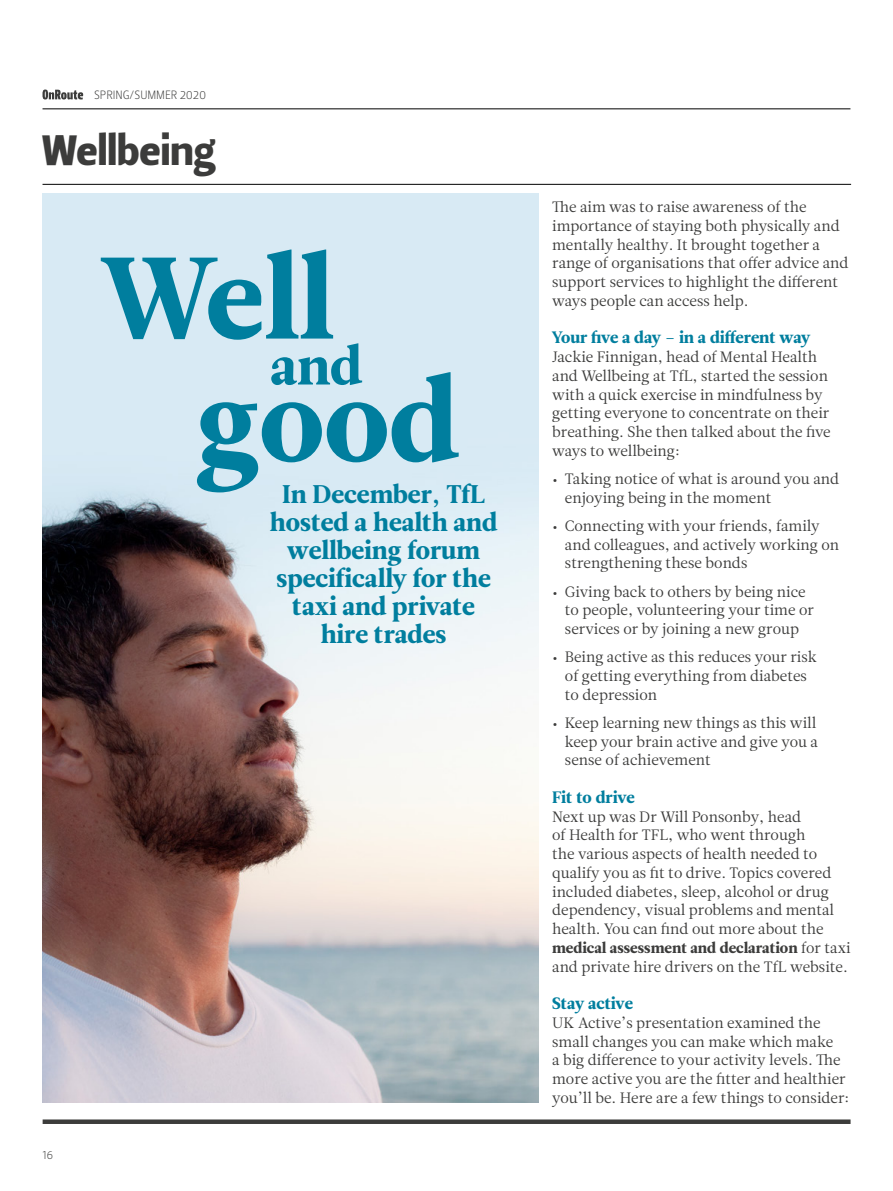
<style>
.page{position:relative;width:893px;height:1191px;background:#fff}
.page>*{position:absolute;margin:0;border:0;box-sizing:border-box;transform-origin:0 0}
.well_and_good_header{font:115.65px "Leitura News Roman 4";color:#007e9e}
.well_and_good_header-2{font:53.4px "Leitura News Roman 4";color:#007e9e}
.Page_Heading{font:42.3px "Leitura Sans Grot 4";color:#3c3c3b}
.standfirst_centered{font:25.5px/28.2px "Leitura News Roman 4";color:#007e9e;text-align:center}
.subhead{font:16.5px "Leitura News Roman 4";color:#007e9e}
.body_copy{font:15px/18.8px "Leitura News Roman 1";color:#3c3c3b}
.body_copy_bullets{font:15px/18.8px "Leitura News Roman 1";color:#3c3c3b}
.t1{font:12px "Leitura Sans Grot 1";letter-spacing:-.005em;color:#3c3c3b}
.s1{font-family:"Leitura News Roman 4"}
</style>
<div class="page">
<img style="left:43px;top:193px;width:495px;height:910px">
<hr style="left:43px;top:184px;width:808px;height:1px;background:#000">
<svg style="left:43px;top:90px;width:40px;height:10px"></svg>
<hr style="left:43px;top:108px;width:807px;height:1px;background:#000">
<div style="left:43px;top:1119px;width:808px;height:5px;background:#3c3c3b"></div>
<p class="t1" style="left:94px;top:88px;width:114px">SPRING/SUMMER 2020</p>
<h3 class="Page_Heading" style="left:43px;top:125px;width:173px">Wellbeing</h3>
<h2 class="well_and_good_header" style="left:101px;top:229px;width:234px">Well</h2>
<h2 class="well_and_good_header-2" style="left:270px;top:334px;width:93px">and</h2>
<h2 class="well_and_good_header" style="left:197px;top:352px;width:263px">good</h2>
<p class="standfirst_centered" style="left:270px;top:480px;width:229px">In December, TfL hosted a health and wellbeing forum specifically for the taxi and private hire trades</p>
<p class="t1" style="left:43px;top:1148px;width:12px">16</p>
<p class="body_copy" style="left:552px;top:198px;width:298px">The aim was to raise awareness of the importance of staying both physically and mentally healthy. It brought together a range of organisations that offer advice and support services to highlight the different ways people can access help.</p>
<h3 class="subhead" style="left:552px;top:328px;width:260px">Your five a day – in a different way</h3>
<p class="body_copy" style="left:552px;top:348px;width:280px">Jackie Finnigan, head of Mental Health and Wellbeing at TfL, started the session with a quick exercise in mindfulness by getting everyone to concentrate on their breathing. She then talked about the five ways to wellbeing:</p>
<p class="body_copy_bullets" style="left:565px;top:469px;width:276px;text-indent:-13px">• Taking notice of what is around you and enjoying being in the moment</p>
<p class="body_copy_bullets" style="left:565px;top:516px;width:276px;text-indent:-13px">• Connecting with your friends, family and colleagues, and actively working on strengthening these bonds</p>
<p class="body_copy_bullets" style="left:565px;top:582px;width:251px;text-indent:-13px">• Giving back to others by being nice to people, volunteering your time or services or by joining a new group</p>
<p class="body_copy_bullets" style="left:565px;top:648px;width:253px;text-indent:-13px">• Being active as this reduces your risk of getting everything from diabetes to depression</p>
<p class="body_copy_bullets" style="left:565px;top:713px;width:255px;text-indent:-13px">• Keep learning new things as this will keep your brain active and give you a sense of achievement</p>
<h3 class="subhead" style="left:552px;top:787px;width:84px">Fit to drive</h3>
<p class="body_copy" style="left:552px;top:807px;width:300px">Next up was Dr Will Ponsonby, head<br>of Health for TFL, who went through<br>the various aspects of health needed to qualify you as fit to drive. Topics covered included diabetes, sleep, alcohol or drug dependency, visual problems and mental health. You can find out more about the <span class="s1">medical assessment and declaration</span> for taxi and private hire drivers on the TfL website.</p>
<h3 class="subhead" style="left:552px;top:993px;width:82px">Stay active</h3>
<p class="body_copy" style="left:552px;top:1013px;width:299px">UK Active’s presentation examined the small changes you can make which make<br>a big difference to your activity levels. The more active you are the fitter and healthier you’ll be. Here are a few things to consider:</p>
</div>
